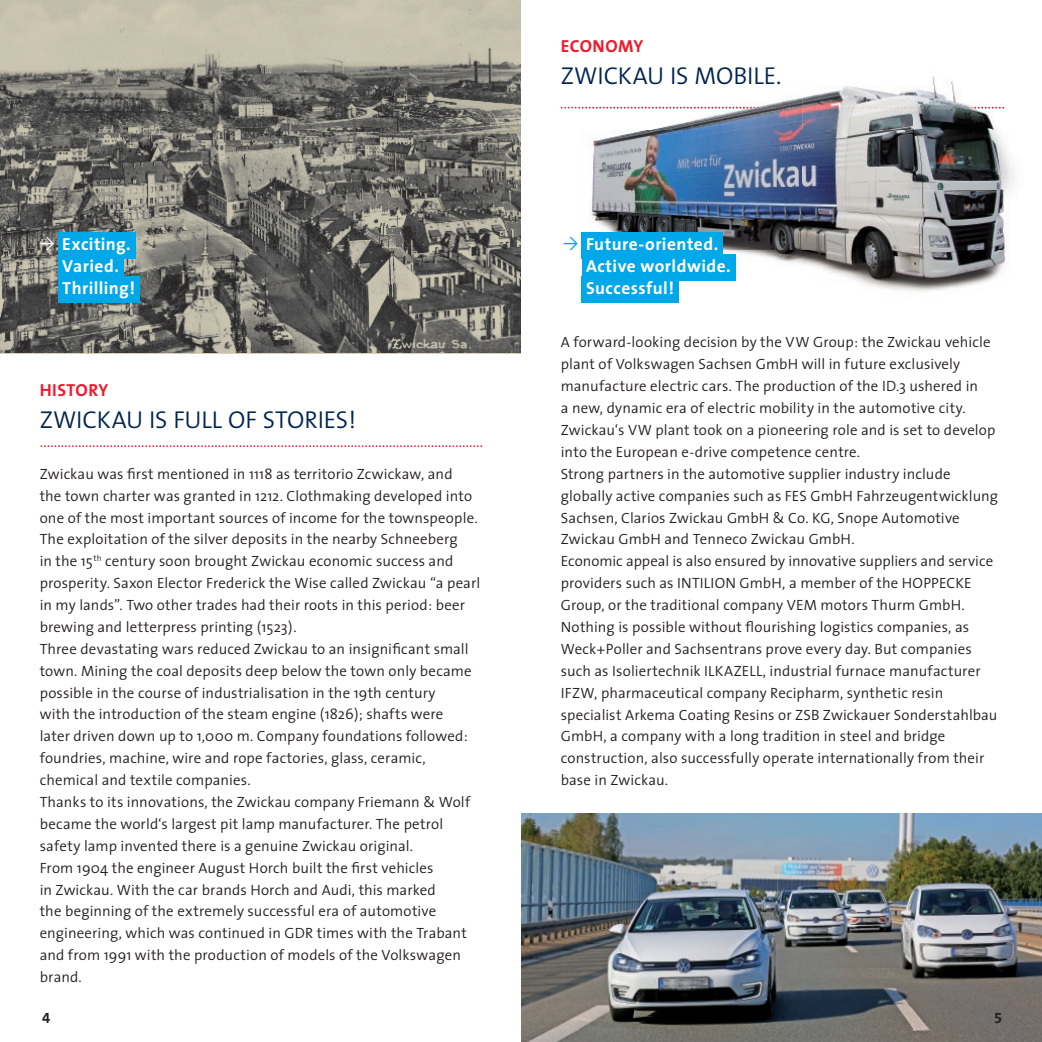
<style>
.page{position:relative;width:1042px;height:1042px;background:#fff}
.page>*{position:absolute;margin:0;border:0;box-sizing:border-box;transform-origin:0 0}
.t1{font:300 24.5px "The Sans";letter-spacing:-.005em;color:#002451}
.t2{font:700 17.5px/21.9px "The Sans";letter-spacing:.025em;color:#fff}
.t3{font:700 17.5px "The Sans";letter-spacing:.015em;color:#ee1b2d}
.t4{font:300 14.88px/21.9px "The Sans";letter-spacing:.01em;color:#231f20}
.t5{font:14.88px "The Sans Bold Expert";color:#231f20}
</style>
<div class="page">
<img style="left:521px;top:814px;width:521px;height:228px">
<img style="left:0;top:0;width:521px;height:353px">
<svg style="left:41px;top:445px;width:441px;height:2px"></svg>
<div style="left:58px;top:232px;width:77px;height:27px;background:#00a7e9"></div>
<div style="left:58px;top:254px;width:66px;height:26px;background:#00a7e9"></div>
<div style="left:58px;top:276px;width:82px;height:26px;background:#00a7e9"></div>
<img style="left:582px;top:76px;width:432px;height:227px">
<svg style="left:561px;top:107px;width:443px;height:2px"></svg>
<div style="left:582px;top:232px;width:141px;height:27px;background:#00a7e9"></div>
<div style="left:582px;top:254px;width:153px;height:26px;background:#00a7e9"></div>
<div style="left:582px;top:276px;width:97px;height:26px;background:#00a7e9"></div>
<svg style="left:40px;top:237px;width:18px;height:14px"></svg>
<p class="t2" style="left:62px;top:233px;width:74px">exciting.<br>Varied. thrilling!</p>
<p class="t3" style="left:561px;top:32px;width:84px">eConoMy</p>
<h1 class="t1" style="left:561px;top:55px;width:222px">Zwickau is MobilE.</h1>
<p class="t2" style="left:586px;top:233px;width:146px">future-oriented.<br>Active worldwide. successful!</p>
<p class="t4" style="left:561px;top:331px;width:439px">a forward-looking decision by the vw group: the Zwickau vehicle plant of volkswagen sachsen gmbH will in future exclusively manufacture electric cars. The production of the iD.3 ushered in<br>a new, dynamic era of electric mobility in the automotive city.<br>Zwickau‘s vw plant took on a pioneering role and is set to develop into the European e-drive competence centre.<br>strong partners in the automotive supplier industry include globally active companies such as FEs gmbH Fahrzeugentwicklung sachsen, clarios Zwickau gmbH &amp; co. kg, snope automotive Zwickau gmbH and Tenneco Zwickau gmbH.<br>Economic appeal is also ensured by innovative suppliers and service providers such as inTilion gmbH, a member of the HoPPEckE group, or the traditional company vEM motors Thurm gmbH. nothing is possible without flourishing logistics companies, as weck+Poller and sachsentrans prove every day. but companies such as isoliertechnik ilkaZEll, industrial furnace manufacturer iFZw, pharmaceutical company recipharm, synthetic resin specialist arkema coating resins or Zsb Zwickauer sonderstahlbau gmbH, a company with a long tradition in steel and bridge construction, also successfully operate internationally from their base in Zwickau.</p>
<p class="t3" style="left:40px;top:375px;width:70px">History</p>
<h1 class="t1" style="left:40px;top:399px;width:318px">Zwickau is Full oF sToriEs!</h1>
<p class="t4" style="left:40px;top:462px;width:442px">Zwickau was first mentioned in 1118 as territorio Zcwickaw, and<br>the town charter was granted in 1212. clothmaking developed into one of the most important sources of income for the townspeople.<br>The exploitation of the silver deposits in the nearby schneeberg<br>in the 15<sup>th</sup> century soon brought Zwickau economic success and prosperity. saxon Elector Frederick the wise called Zwickau “a pearl in my lands”. Two other trades had their roots in this period: beer brewing and letterpress printing (1523).<br>Three devastating wars reduced Zwickau to an insignificant small town. Mining the coal deposits deep below the town only became possible in the course of industrialisation in the 19th century<br>with the introduction of the steam engine (1826); shafts were<br>later driven down up to 1,000 m. company foundations followed: foundries, machine, wire and rope factories, glass, ceramic, chemical and textile companies.<br>Thanks to its innovations, the Zwickau company Friemann &amp; wolf became the world‘s largest pit lamp manufacturer. The petrol safety lamp invented there is a genuine Zwickau original.<br>From 1904 the engineer august Horch built the first vehicles<br>in Zwickau. with the car brands Horch and audi, this marked<br>the beginning of the extremely successful era of automotive engineering, which was continued in gDr times with the Trabant and from 1991 with the production of models of the volkswagen brand.</p>
<p class="t5" style="left:42px;top:1005px;width:10px">4</p>
<p class="t5" style="left:994px;top:1005px;width:10px">5</p>
</div>
